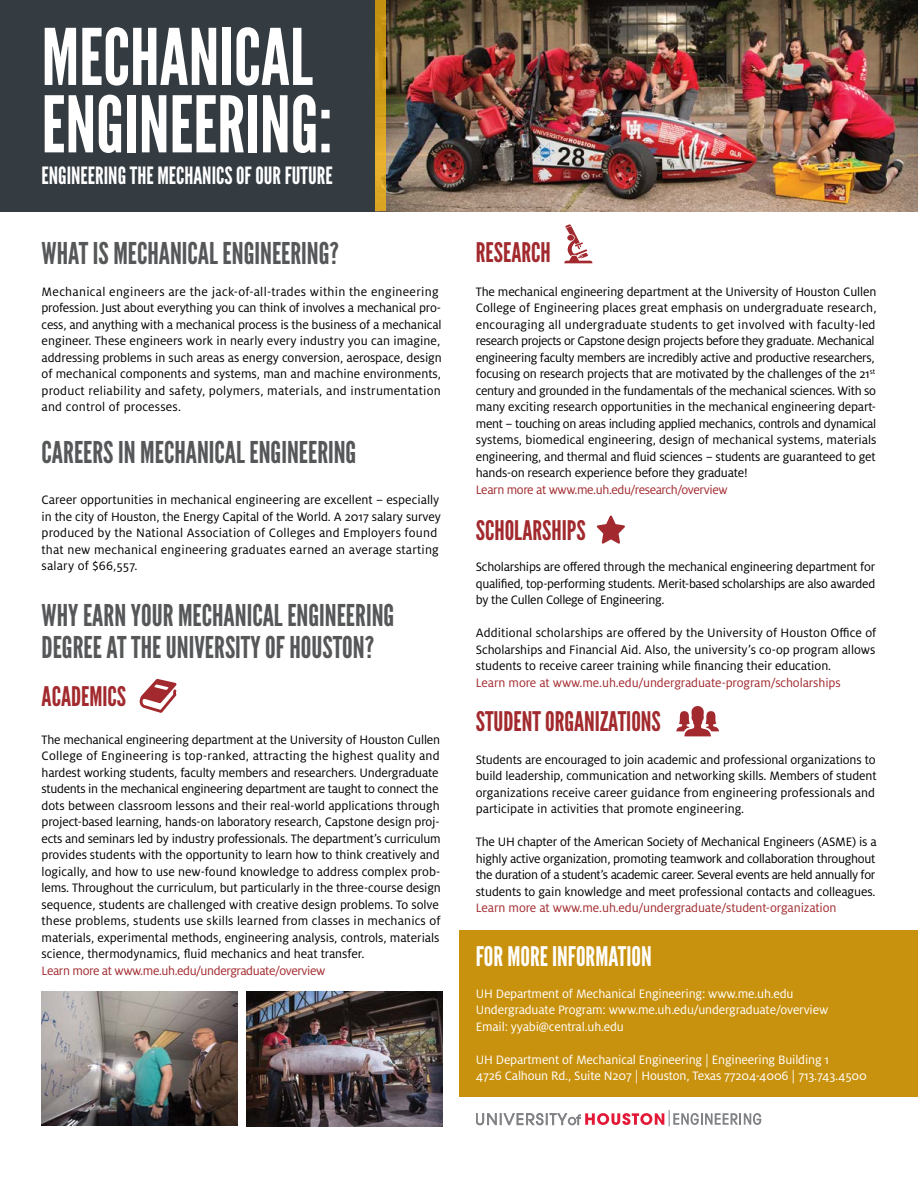
<style>
.page{position:relative;width:918px;height:1188px;background:#fff}
.page>*{position:absolute;margin:0;border:0;box-sizing:border-box;transform-origin:0 0}
.t1{font:77.7px/67.3px "League Gothic";color:#fff}
.t2{font:30px/31.5px "League Gothic";color:#555759}
.t3{font:27px "League Gothic";color:#a22a2e}
.t4{font:27px "League Gothic";color:#fff}
.t5{font:23.7px "League Gothic";color:#fff}
.t6{font:13.5px/16.5px "Milo OT";letter-spacing:-.01em;color:#000;text-align:justify}
.t7{font:13.5px/16.5px "Milo OT";letter-spacing:.015em;color:#000}
.t8{font:13.5px/16.5px "Milo OT";letter-spacing:-.01em;color:#fff}
.t9{font:13.5px "Milo OT";letter-spacing:-.01em;color:#a22a2e}
.t10{font:13.5px "Milo OT";letter-spacing:-.03em;color:#a22a2e}
</style>
<div class="page">
<img style="left:386px;top:0;width:532px;height:211px">
<svg style="left:476px;top:1110px;width:285px;height:16px"></svg>
<svg style="left:374px;top:0;width:12px;height:211px;background:#c69620"></svg>
<div style="left:0;top:0;width:374px;height:211px;background:#343c42"></div>
<img style="left:41px;top:992px;width:196px;height:134px">
<img style="left:246px;top:991px;width:196px;height:135px">
<div style="left:459px;top:930px;width:459px;height:167px;background:#c9920e"></div>
<svg style="left:597px;top:515px;width:28px;height:29px"></svg>
<svg style="left:676px;top:706px;width:43px;height:30px"></svg>
<svg style="left:564px;top:224px;width:28px;height:39px"></svg>
<svg style="left:140px;top:679px;width:37px;height:34px"></svg>
<h1 class="t1" style="left:42px;top:24px;width:292px">MECHANICAL<br>ENGINEERING:</h1>
<h3 class="t5" style="left:42px;top:162px;width:293px">ENGINEERING THE MECHANICS OF OUR FUTURE</h3>
<h2 class="t2" style="left:42px;top:238px;width:299px">WHAT IS MECHANICAL ENGINEERING?</h2>
<p class="t6" style="left:42px;top:284px;width:402px;text-align:left">Mechanical engineers are the jack-of-all-trades within the engineering profession. Just about everything you can think of involves a mechanical pro&shy;cess, and anything with a mechanical process is the business of a mechanical engineer. These engineers work in nearly every industry you can imagine, addressing problems in such areas as energy conversion, aerospace, design of mechanical components and systems, man and machine environments, product reliability and safety, polymers, materials, and instrumentation and control of processes.</p>
<h2 class="t2" style="left:42px;top:437px;width:316px">CAREERS IN MECHANICAL ENGINEERING</h2>
<p class="t7" style="left:42px;top:492px;width:401px">Career opportunities in mechanical engineering are excellent – especially in the city of Houston, the Energy Capital of the World. A 2017 salary survey produced by the National Association of Colleges and Employers found that new mechanical engineering graduates earned an average starting salary of $66,557.</p>
<h2 class="t2" style="left:42px;top:600px;width:354px">WHY EARN YOUR MECHANICAL ENGINEERING<br>DEGREE AT THE UNIVERSITY OF HOUSTON?</h2>
<h3 class="t3" style="left:42px;top:680px;width:85px">ACADEMICS</h3>
<p class="t6" style="left:42px;top:731px;width:401px;text-align:left">The mechanical engineering department at the University of Houston Cullen College of Engineering is top-ranked, attracting the highest quality and hardest working students, faculty members and researchers. Undergraduate students in the mechanical engineering department are taught to connect the dots between classroom lessons and their real-world applications through project-based learning, hands-on laboratory research, Capstone design proj&shy;ects and seminars led by industry professionals. The department’s curriculum provides students with the opportunity to learn how to think creatively and logically, and how to use new-found knowledge to address complex prob&shy;lems. Throughout the curriculum, but particularly in the three-course design sequence, students are challenged with creative design problems. To solve these problems, students use skills learned from classes in mechanics of materials, experimental methods, engineering analysis, controls, materials science, thermodynamics, fluid mechanics and heat transfer.</p>
<p class="t10" style="left:42px;top:963px;width:285px">Learn more at www.me.uh.edu/undergraduate/overview</p>
<h3 class="t3" style="left:476px;top:236px;width:77px">RESEARCH</h3>
<p class="t6" style="left:476px;top:284px;width:402px;text-align:left">The mechanical engineering department at the University of Houston Cullen College of Engineering places great emphasis on undergraduate research, encouraging all undergraduate students to get involved with faculty-led research projects or Capstone design projects before they graduate. Mechanical engineering faculty members are incredibly active and productive researchers, focusing on research projects that are motivated by the challenges of the 21<sup>st </sup>century and grounded in the fundamentals of the mechanical sciences. With so many exciting research opportunities in the mechanical engineering depart&shy;ment – touching on areas including applied mechanics, controls and dynamical systems, biomedical engineering, design of mechanical systems, materials engineering, and thermal and fluid sciences – students are guaranteed to get hands-on research experience before they graduate!</p>
<p class="t10" style="left:476px;top:482px;width:253px">Learn more at www.me.uh.edu/research/overview</p>
<h3 class="t3" style="left:476px;top:514px;width:110px">SCHOLARSHIPS</h3>
<p class="t6" style="left:476px;top:559px;width:401px">Scholarships are offered through the mechanical engineering department for qualified, top-performing students. Merit-based scholarships are also awarded by the Cullen College of Engineering.</p>
<p class="t6" style="left:476px;top:625px;width:402px">Additional scholarships are offered by the University of Houston Office of Scholarships and Financial Aid. Also, the university’s co-op program allows students to receive career training while financing their education.</p>
<p class="t9" style="left:476px;top:675px;width:366px">Learn more at www.me.uh.edu/undergraduate-program/scholarships</p>
<h3 class="t3" style="left:476px;top:705px;width:186px">STUDENT ORGANIZATIONS</h3>
<p class="t6" style="left:476px;top:751px;width:402px">Students are encouraged to join academic and professional organizations to build leadership, communication and networking skills. Members of student organizations receive career guidance from engineering professionals and participate in activities that promote engineering.</p>
<p class="t6" style="left:476px;top:834px;width:402px">The UH chapter of the American Society of Mechanical Engineers (ASME) is a highly active organization, promoting teamwork and collaboration throughout the duration of a student’s academic career. Several events are held annually for students to gain knowledge and meet professional contacts and colleagues.</p>
<p class="t9" style="left:476px;top:901px;width:362px">Learn more at www.me.uh.edu/undergraduate/student-organization</p>
<h3 class="t4" style="left:476px;top:940px;width:43px">FOR MORE</h3>
<h3 class="t4" style="left:552px;top:940px;width:11px">INFORMA</h3>
<h3 class="t4" style="left:618px;top:940px;width:18px">TION</h3>
<p class="t8" style="left:476px;top:985px;width:354px">UH Department of Mechanical Engineering: www.me.uh.edu<br>Undergraduate Program: www.me.uh.edu/undergraduate/overview<br>Email: yyabi@central.uh.edu</p>
<p class="t8" style="left:476px;top:1051px;width:393px">UH Department of Mechanical Engineering | Engineering Building 1<br>4726 Calhoun Rd., Suite N207 | Houston, Texas 77204-4006 | 713.743.4500</p>
</div>
